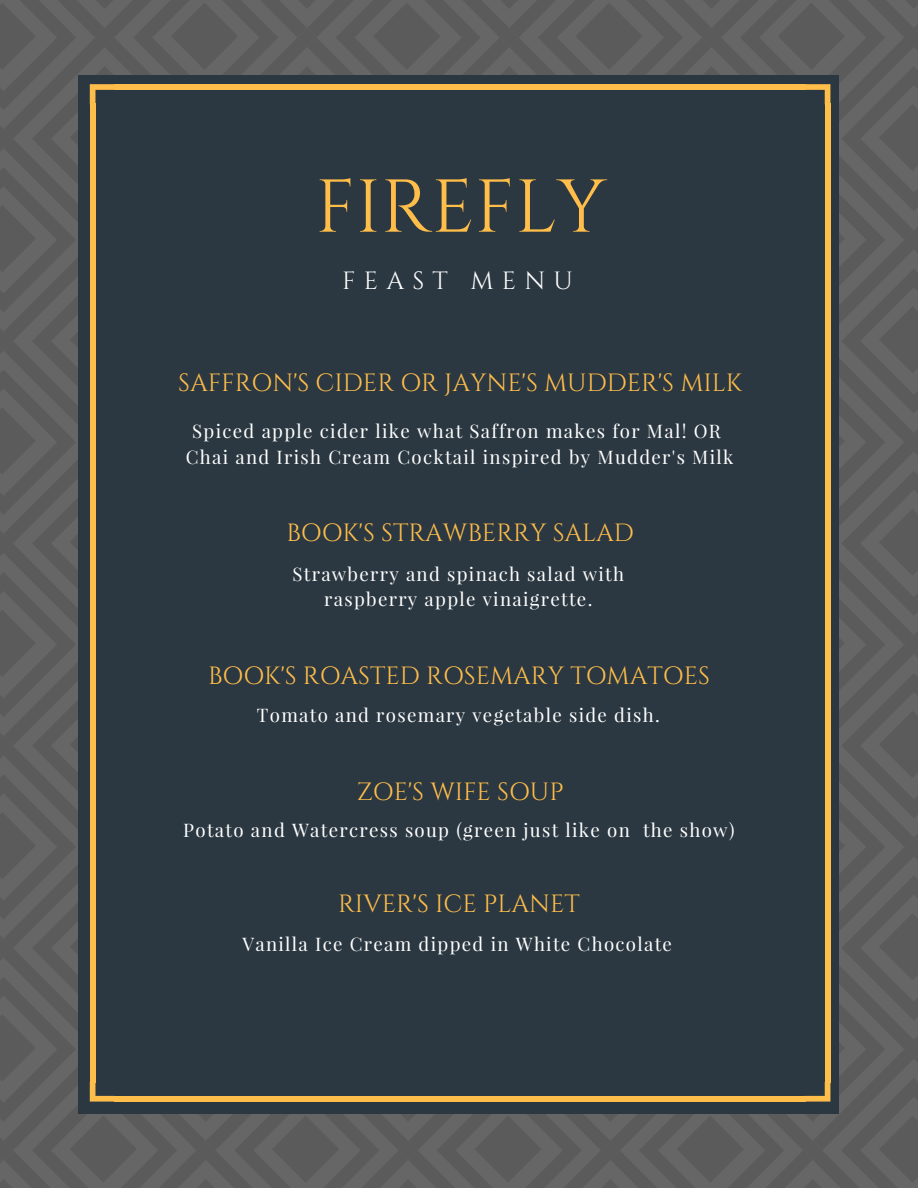
<style>
.page{position:relative;width:918px;height:1188px;background:#fff}
.page>*{position:absolute;margin:0;border:0;box-sizing:border-box;transform-origin:0 0}
.t1{font:74.7px "Cinzel";color:#ffbd4a}
.t2{font:24.9px "Cinzel";color:#ffbd4a}
.t3{font:24.9px "Cinzel";letter-spacing:.33em;color:#fff}
.t4{font:18.75px/25.8px "Playfair Display";letter-spacing:.07em;color:#fff;text-align:center}
</style>
<div class="page">
<img style="left:0;top:0;width:918px;height:1188px">
<div style="left:79px;top:75px;width:760px;height:1039px;background:#2b3841"></div>
<svg style="left:90px;top:84px;width:24px;height:20px"></svg>
<div style="left:90px;top:104px;width:5px;height:979px;background:#ffbd4a"></div>
<svg style="left:90px;top:1082px;width:25px;height:20px"></svg>
<div style="left:114px;top:1096px;width:691px;height:6px;background:#ffbd4a"></div>
<svg style="left:804px;top:1082px;width:26px;height:20px"></svg>
<div style="left:825px;top:104px;width:5px;height:979px;background:#ffbd4a"></div>
<div style="left:114px;top:84px;width:691px;height:6px;background:#ffbd4a"></div>
<svg style="left:805px;top:84px;width:25px;height:20px"></svg>
<h1 class="t1" style="left:315px;top:159px;width:293px">FIREFLY</h1>
<h2 class="t3" style="left:342px;top:265px;width:232px">FEAST MENU</h2>
<h2 class="t2" style="left:178px;top:367px;width:565px">SAFFRON'S CIDER OR JAYNE'S MUDDER'S MILK</h2>
<p class="t4" style="left:186px;top:417px;width:549px">Spiced apple cider like what Saffron makes for Mal! OR<br>Chai and Irish Cream Cocktail inspired by Mudder's Milk</p>
<h2 class="t2" style="left:286px;top:517px;width:349px">BOOK'S STRAWBERRY SALAD</h2>
<p class="t4" style="left:292px;top:560px;width:333px">Strawberry and spinach salad with raspberry apple vinaigrette.</p>
<h2 class="t2" style="left:208px;top:660px;width:503px">BOOK'S ROASTED ROSEMARY TOMATOES</h2>
<p class="t4" style="left:257px;top:702px;width:404px">Tomato and rosemary vegetable side dish.</p>
<h2 class="t2" style="left:357px;top:776px;width:209px">ZOE'S WIFE SOUP</h2>
<p class="t4" style="left:183px;top:816px;width:553px">Potato and Watercress soup (green just like on the show)</p>
<h2 class="t2" style="left:338px;top:887px;width:243px">RIVER'S ICE PLANET</h2>
<p class="t4" style="left:242px;top:930px;width:431px">Vanilla Ice Cream dipped in White Chocolate</p>
</div>
